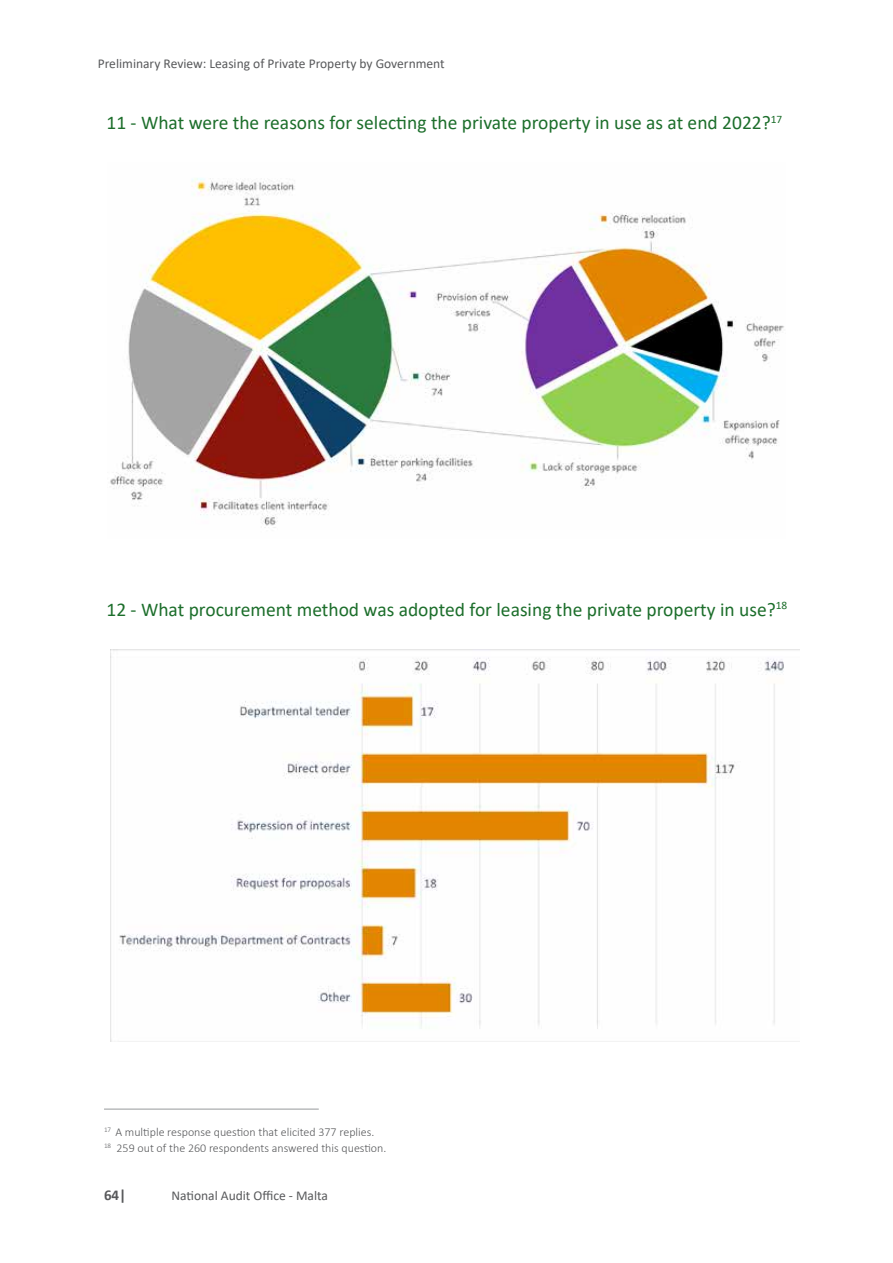
<style>
.page{position:relative;width:893px;height:1263px;background:#fff}
.page>*{position:absolute;margin:0;border:0;box-sizing:border-box;transform-origin:0 0}
.t1{font:19.5px "Calibri";color:#1c6e2b}
.t2{font:700 15px "Calibri";color:#58595b}
.t3{font:13.5px "Calibri";color:#58595b}
.t4{font:300 12px/16.5px "Calibri";color:#58595b}
.s1{font-size:16.5px;color:#fff}
</style>
<div class="page">
<img style="left:110px;top:178px;width:674px;height:350px">
<hr style="left:104px;top:1109px;width:215px;height:1px;background:#97999c">
<img style="left:110px;top:649px;width:690px;height:393px">
<p class="t3" style="left:98px;top:55px;width:348px">Preliminary Review: Leasing of Private Property by Government</p>
<p class="t1" style="left:106px;top:109px;width:677px">11 - What were the reasons for selecting the private property in use as at end 2022?<sup>17</sup></p>
<p class="t1" style="left:106px;top:596px;width:682px">12 - What procurement method was adopted for leasing the private property in use?<sup>18</sup></p>
<p class="t4" style="left:104px;top:1123px;width:284px"><sup>17</sup> A multiple response question that elicited 377 replies.<br><sup>18</sup> 259 out of the 260 respondents answered this question.</p>
<p class="t2" style="left:104px;top:1184px;width:32px">64|<span class="s1">|</span></p>
<p class="t3" style="left:171px;top:1186px;width:158px">National Audit Office - Malta</p>
</div>
